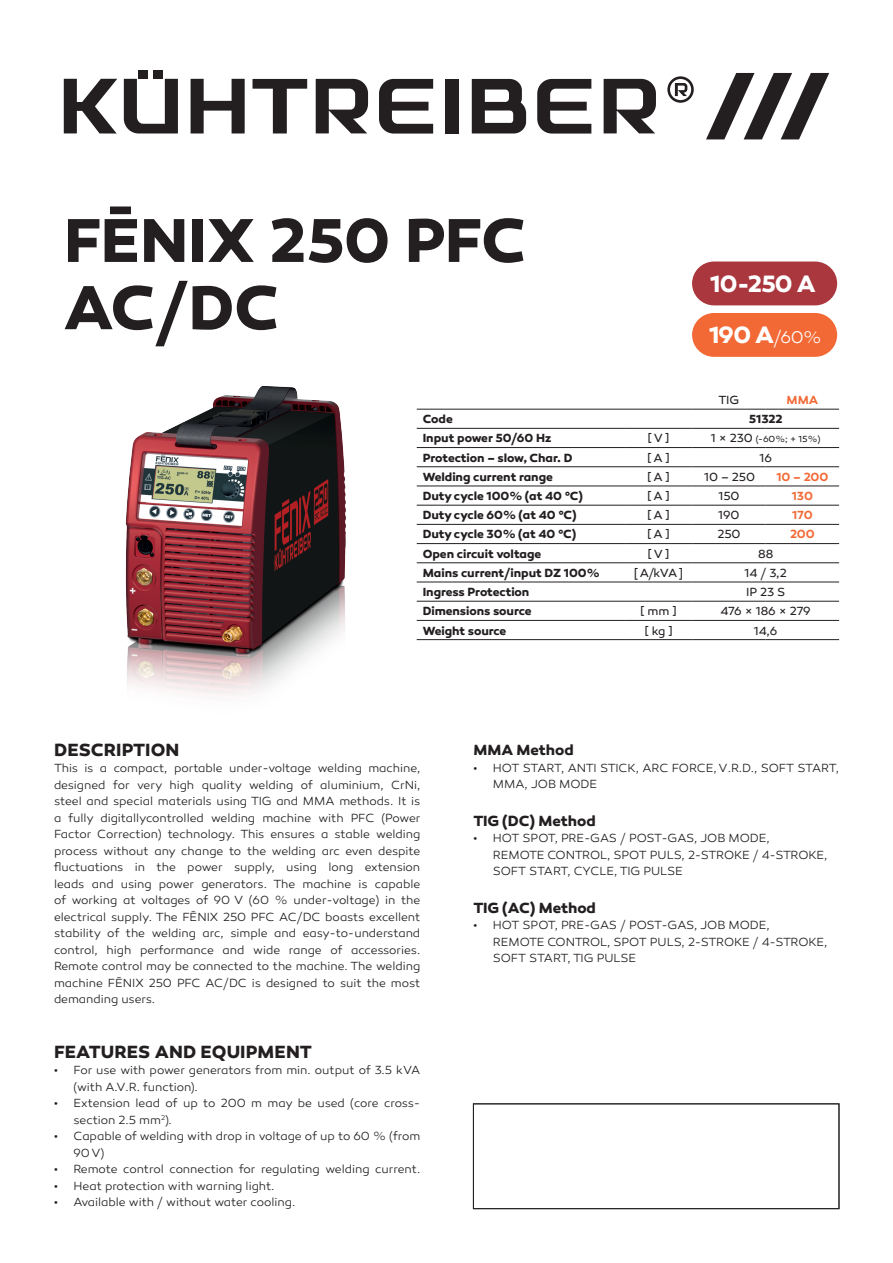
<style>
.page{position:relative;width:893px;height:1263px;background:#fff}
.page>*{position:absolute;margin:0;border:0;box-sizing:border-box;transform-origin:0 0}
.t1{font:700 63px "Canaro";letter-spacing:-.01em;color:#231f20}
.t2{font:700 24.15px "Canaro";letter-spacing:-.035em;color:#fff}
.t3{font:700 18px "Canaro";letter-spacing:.005em;color:#231f20}
.t4{font:700 15px "Canaro";letter-spacing:-.005em;color:#231f20}
.t5{font:300 12px/16.5px "Canaro";letter-spacing:-.005em;color:#231f20}
.t6{font:700 12px "Canaro";letter-spacing:-.005em;color:#231f20}
.t7{font:12px "Canaro";letter-spacing:-.005em;color:#231f20}
.t8{font:600 12px "Canaro";letter-spacing:-.01em;color:#f26935}
.t9{font:9px "Canaro";color:#231f20}
.s1{font-weight:300;font-size:17.25px}
.s2{font-size:12px}
</style>
<div class="page">
<svg style="left:692px;top:261px;width:145px;height:44px;background:#af454b"></svg>
<svg style="left:692px;top:313px;width:145px;height:44px;background:#f27342"></svg>
<hr style="left:417px;top:409px;width:208px;height:1px;background:#231f20">
<hr style="left:625px;top:409px;width:67px;height:1px;background:#231f20">
<hr style="left:417px;top:428px;width:208px;height:1px;background:#231f20">
<hr style="left:625px;top:428px;width:67px;height:1px;background:#231f20">
<hr style="left:417px;top:447px;width:208px;height:1px;background:#231f20">
<hr style="left:625px;top:447px;width:67px;height:1px;background:#231f20">
<hr style="left:417px;top:466px;width:208px;height:1px;background:#231f20">
<hr style="left:625px;top:466px;width:67px;height:1px;background:#231f20">
<hr style="left:417px;top:486px;width:208px;height:1px;background:#231f20">
<hr style="left:625px;top:486px;width:67px;height:1px;background:#231f20">
<hr style="left:417px;top:505px;width:208px;height:1px;background:#231f20">
<hr style="left:625px;top:505px;width:67px;height:1px;background:#231f20">
<hr style="left:417px;top:524px;width:208px;height:1px;background:#231f20">
<hr style="left:625px;top:524px;width:67px;height:1px;background:#231f20">
<hr style="left:417px;top:543px;width:208px;height:1px;background:#231f20">
<hr style="left:625px;top:543px;width:67px;height:1px;background:#231f20">
<hr style="left:417px;top:562px;width:208px;height:1px;background:#231f20">
<hr style="left:625px;top:562px;width:67px;height:1px;background:#231f20">
<hr style="left:417px;top:582px;width:208px;height:1px;background:#231f20">
<hr style="left:625px;top:582px;width:67px;height:1px;background:#231f20">
<hr style="left:417px;top:601px;width:208px;height:1px;background:#231f20">
<hr style="left:625px;top:601px;width:67px;height:1px;background:#231f20">
<hr style="left:417px;top:620px;width:208px;height:1px;background:#231f20">
<hr style="left:625px;top:620px;width:67px;height:1px;background:#231f20">
<hr style="left:417px;top:639px;width:208px;height:1px;background:#231f20">
<hr style="left:625px;top:639px;width:67px;height:1px;background:#231f20">
<hr style="left:692px;top:409px;width:74px;height:1px;background:#231f20">
<hr style="left:766px;top:409px;width:73px;height:1px;background:#231f20">
<hr style="left:692px;top:428px;width:74px;height:1px;background:#231f20">
<hr style="left:766px;top:428px;width:73px;height:1px;background:#231f20">
<hr style="left:692px;top:447px;width:74px;height:1px;background:#231f20">
<hr style="left:766px;top:447px;width:73px;height:1px;background:#231f20">
<hr style="left:692px;top:466px;width:74px;height:1px;background:#231f20">
<hr style="left:766px;top:466px;width:73px;height:1px;background:#231f20">
<hr style="left:692px;top:486px;width:74px;height:1px;background:#231f20">
<hr style="left:766px;top:486px;width:73px;height:1px;background:#231f20">
<hr style="left:692px;top:505px;width:74px;height:1px;background:#231f20">
<hr style="left:766px;top:505px;width:73px;height:1px;background:#231f20">
<hr style="left:692px;top:524px;width:74px;height:1px;background:#231f20">
<hr style="left:766px;top:524px;width:73px;height:1px;background:#231f20">
<hr style="left:692px;top:543px;width:74px;height:1px;background:#231f20">
<hr style="left:766px;top:543px;width:73px;height:1px;background:#231f20">
<hr style="left:692px;top:562px;width:74px;height:1px;background:#231f20">
<hr style="left:766px;top:562px;width:73px;height:1px;background:#231f20">
<hr style="left:692px;top:582px;width:74px;height:1px;background:#231f20">
<hr style="left:766px;top:582px;width:73px;height:1px;background:#231f20">
<hr style="left:692px;top:601px;width:74px;height:1px;background:#231f20">
<hr style="left:766px;top:601px;width:73px;height:1px;background:#231f20">
<hr style="left:692px;top:620px;width:74px;height:1px;background:#231f20">
<hr style="left:766px;top:620px;width:73px;height:1px;background:#231f20">
<hr style="left:692px;top:639px;width:74px;height:1px;background:#231f20">
<hr style="left:766px;top:639px;width:73px;height:1px;background:#231f20">
<div style="left:473px;top:1103px;width:366px;height:106px;border:1px solid #222221"></div>
<svg style="left:667px;top:76px;width:27px;height:27px"></svg>
<div style="left:446px;top:79px;width:13px;height:54px;background:#231f20"></div>
<svg style="left:252px;top:79px;width:55px;height:54px"></svg>
<svg style="left:191px;top:79px;width:54px;height:54px"></svg>
<svg style="left:472px;top:79px;width:54px;height:54px"></svg>
<div style="left:153px;top:70px;width:10px;height:9px;background:#231f20"></div>
<div style="left:138px;top:70px;width:10px;height:9px;background:#231f20"></div>
<svg style="left:124px;top:79px;width:54px;height:54px"></svg>
<svg style="left:604px;top:79px;width:52px;height:54px"></svg>
<svg style="left:537px;top:79px;width:54px;height:55px"></svg>
<svg style="left:379px;top:79px;width:54px;height:55px"></svg>
<svg style="left:316px;top:79px;width:52px;height:54px"></svg>
<svg style="left:706px;top:73px;width:123px;height:66px"></svg>
<svg style="left:64px;top:79px;width:53px;height:55px"></svg>
<img style="left:125px;top:386px;width:293px;height:310px">
<p class="t1" style="left:64px;top:201px;width:464px">FĒNIX 250 PFC</p>
<p class="t1" style="left:64px;top:268px;width:217px">AC/DC</p>
<p class="t2" style="left:710px;top:268px;width:107px">10-250 A</p>
<p class="t2" style="left:709px;top:320px;width:114px">190 A<span class="s1">/60%</span></p>
<p class="t7" style="left:719px;top:393px;width:22px">TIG</p>
<p class="t8" style="left:786px;top:393px;width:33px">MMA</p>
<p class="t6" style="left:423px;top:412px;width:32px">Code</p>
<p class="t6" style="left:749px;top:412px;width:35px">51322</p>
<p class="t6" style="left:423px;top:431px;width:130px">Input power 50/60 Hz</p>
<p class="t7" style="left:648px;top:431px;width:23px">[ V ]</p>
<p class="t9" style="left:711px;top:434px;width:111px"><span class="s2">1 × 230</span> (-60%; + 15%)</p>
<p class="t6" style="left:423px;top:450px;width:151px">Protection – slow, Char. D</p>
<p class="t7" style="left:648px;top:450px;width:24px">[ A ]</p>
<p class="t7" style="left:759px;top:450px;width:14px">16</p>
<p class="t6" style="left:423px;top:469px;width:132px">Welding current range</p>
<p class="t7" style="left:648px;top:470px;width:24px">[ A ]</p>
<p class="t7" style="left:704px;top:470px;width:52px">10 – 250</p>
<p class="t8" style="left:776px;top:469px;width:53px">10 – 200</p>
<p class="t6" style="left:423px;top:488px;width:162px">Duty cycle 100% (at 40 °C)</p>
<p class="t7" style="left:648px;top:489px;width:24px">[ A ]</p>
<p class="t7" style="left:718px;top:489px;width:23px">150</p>
<p class="t8" style="left:792px;top:489px;width:23px">130</p>
<p class="t6" style="left:423px;top:508px;width:155px">Duty cycle 60% (at 40 °C)</p>
<p class="t7" style="left:648px;top:508px;width:24px">[ A ]</p>
<p class="t7" style="left:718px;top:508px;width:23px">190</p>
<p class="t8" style="left:792px;top:508px;width:22px">170</p>
<p class="t6" style="left:423px;top:527px;width:155px">Duty cycle 30% (at 40 °C)</p>
<p class="t7" style="left:648px;top:527px;width:24px">[ A ]</p>
<p class="t7" style="left:717px;top:527px;width:25px">250</p>
<p class="t8" style="left:790px;top:527px;width:26px">200</p>
<p class="t6" style="left:423px;top:546px;width:120px">Open circuit voltage</p>
<p class="t7" style="left:648px;top:546px;width:23px">[ V ]</p>
<p class="t7" style="left:758px;top:546px;width:17px">88</p>
<p class="t6" style="left:423px;top:565px;width:179px">Mains current/input DZ 100%</p>
<p class="t7" style="left:634px;top:566px;width:50px">[ A/kVA ]</p>
<p class="t7" style="left:745px;top:566px;width:44px">14 / 3,2</p>
<p class="t6" style="left:423px;top:584px;width:108px">Ingress Protection</p>
<p class="t7" style="left:746px;top:585px;width:41px">IP 23 S</p>
<p class="t6" style="left:423px;top:604px;width:110px">Dimensions source</p>
<p class="t7" style="left:641px;top:604px;width:38px">[ mm ]</p>
<p class="t7" style="left:720px;top:604px;width:92px">476 × 186 × 279</p>
<p class="t6" style="left:423px;top:623px;width:85px">Weight source</p>
<p class="t7" style="left:645px;top:623px;width:29px">[ kg ]</p>
<p class="t7" style="left:754px;top:623px;width:25px">14,6</p>
<p class="t3" style="left:54px;top:738px;width:127px">DESCRIPTION</p>
<p class="t5" style="left:54px;top:760px;width:368px;text-align:justify">This is a compact, portable under-voltage welding machine, designed for very high quality welding of aluminium, CrNi, steel and special materials using TIG and MMA methods. It is a fully digitallycontrolled welding machine with PFC (Power Factor Correction) technology. This ensures a stable welding process without any change to the welding arc even despite fluctuations in the power supply, using long extension leads and using power generators. The machine is capable of working at voltages of 90 V (60 % under-voltage) in the electrical supply. The FĒNIX 250 PFC AC/DC boasts excellent stability of the welding arc, simple and easy-to-understand control, high performance and wide range of accessories.<br>Remote control may be connected to the machine. The welding machine FĒNIX 250 PFC AC/DC is designed to suit the most demanding users.</p>
<p class="t3" style="left:54px;top:1040px;width:259px">FEATURES AND EQUIPMENT</p>
<p class="t5" style="left:74px;top:1062px;width:348px;text-indent:-20px">• For use with power generators from min. output of 3.5 kVA (with A.V.R. function).</p>
<p class="t5" style="left:74px;top:1095px;width:348px;text-indent:-20px">• Extension lead of up to 200 m may be used (core cross&shy;section 2.5 mm<sup>2</sup>).</p>
<p class="t5" style="left:74px;top:1128px;width:348px;text-indent:-20px">• Capable of welding with drop in voltage of up to 60 % (from<br>90V)</p>
<p class="t5" style="left:54px;top:1161px;width:368px">• Remote control connection for regulating welding current.</p>
<p class="t5" style="left:54px;top:1177px;width:222px">• Heat protection with warning light.</p>
<p class="t5" style="left:54px;top:1194px;width:243px">• Available with / without water cooling.</p>
<p class="t4" style="left:473px;top:741px;width:102px">MMA Method</p>
<p class="t5" style="left:493px;top:760px;width:347px;text-indent:-20px">• HOT START, ANTI STICK, ARC FORCE, V.R.D., SOFT START,<br>MMA, JOB MODE</p>
<p class="t4" style="left:473px;top:811px;width:124px">TIG (DC) Method</p>
<p class="t5" style="left:473px;top:830px;width:298px">• HOT SPOT, PRE-GAS / POST-GAS, JOB MODE,</p>
<p class="t5" style="left:493px;top:847px;width:336px">REMOTE CONTROL, SPOT PULS, 2-STROKE / 4-STROKE,</p>
<p class="t5" style="left:493px;top:863px;width:191px">SOFT START, CYCLE, TIG PULSE</p>
<p class="t4" style="left:473px;top:898px;width:124px">TIG (AC) Method</p>
<p class="t5" style="left:473px;top:917px;width:298px">• HOT SPOT, PRE-GAS / POST-GAS, JOB MODE,</p>
<p class="t5" style="left:493px;top:934px;width:336px">REMOTE CONTROL, SPOT PULS, 2-STROKE / 4-STROKE,</p>
<p class="t5" style="left:493px;top:950px;width:145px">SOFT START, TIG PULSE</p>
</div>
